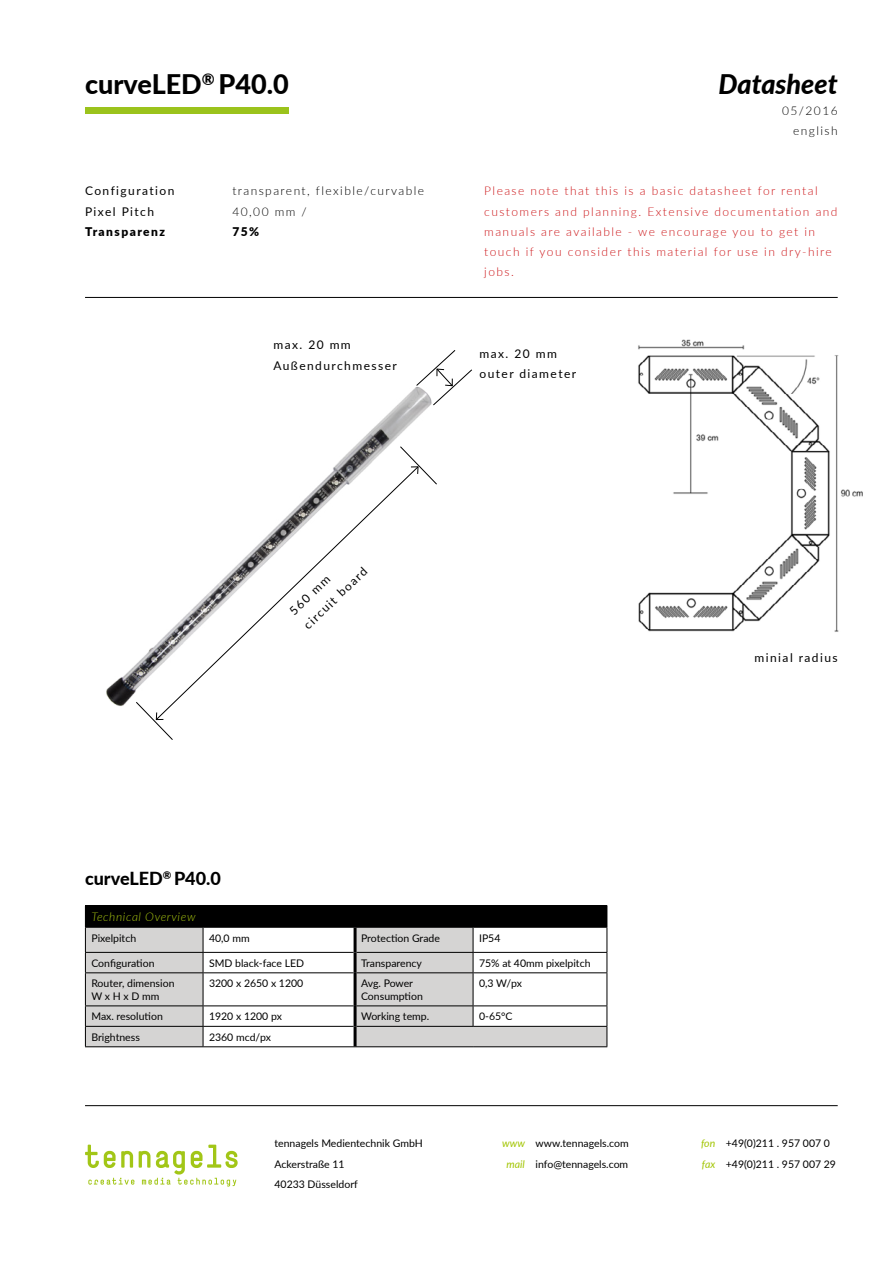
<style>
.page{position:relative;width:893px;height:1263px;background:#fff}
.page>*{position:absolute;margin:0;border:0;box-sizing:border-box;transform-origin:0 0}
.t1{font:800 27px "Lato";color:#000}
.t2{font:italic 800 27px "Lato";color:#000}
.t3{font:800 18px "Lato";color:#000}
.t4{font:300 12px/20.2px "Lato";letter-spacing:.12em;color:#cd171a}
.t5{font:12px/20.2px "Lato";letter-spacing:.12em;color:#000}
.t6{font:300 12px/20.2px "Lato";letter-spacing:.12em;color:#000}
.t7{font:italic 300 12px "Lato";letter-spacing:.05em;color:#aac811}
.t8{font:900 12px "Lato";letter-spacing:.12em;color:#000}
.t9{font:10.5px/20.2px "Lato";color:#000}
.t10{font:italic 10.5px/20.2px "Lato";color:#a2c502;text-align:center}
</style>
<div class="page">
<hr style="left:85px;top:1105px;width:753px;height:1px;background:#000">
<hr style="left:85px;top:297px;width:753px;height:1px;background:#000">
<svg style="left:85px;top:1144px;width:153px;height:42px"></svg>
<div style="left:85px;top:107px;width:204px;height:7px;background:#9bc31c"></div>
<img style="left:106px;top:387px;width:324px;height:319px">
<img style="left:638px;top:339px;width:225px;height:293px">
<svg style="left:416px;top:350px;width:56px;height:56px"></svg>
<svg style="left:155px;top:466px;width:264px;height:240px"></svg>
<svg style="left:399px;top:446px;width:38px;height:39px"></svg>
<svg style="left:135px;top:701px;width:39px;height:39px"></svg>
<div style="left:85px;top:906px;width:522px;height:21px;background:#000"></div>
<svg style="left:86px;top:928px;width:521px;height:118px;fill:#d5d4d3"></svg>
<hr style="left:85px;top:905px;width:118px;height:1px;background:#000">
<hr style="left:203px;top:905px;width:152px;height:1px;background:#000">
<hr style="left:355px;top:905px;width:118px;height:1px;background:#000">
<hr style="left:473px;top:905px;width:134px;height:1px;background:#000">
<hr style="left:85px;top:927px;width:118px;height:1px;background:#000">
<hr style="left:203px;top:927px;width:152px;height:1px;background:#000">
<hr style="left:355px;top:927px;width:118px;height:1px;background:#000">
<hr style="left:473px;top:927px;width:134px;height:1px;background:#000">
<hr style="left:85px;top:952px;width:118px;height:1px;background:#000">
<svg style="left:85px;top:927px;width:1px;height:45px"></svg>
<hr style="left:203px;top:952px;width:151px;height:1px;background:#000">
<svg style="left:203px;top:928px;width:1px;height:44px"></svg>
<hr style="left:357px;top:952px;width:116px;height:1px;background:#000">
<hr style="left:473px;top:952px;width:134px;height:1px;background:#000">
<svg style="left:473px;top:928px;width:1px;height:44px"></svg>
<svg style="left:607px;top:906px;width:1px;height:66px"></svg>
<hr style="left:85px;top:972px;width:118px;height:1px;background:#000">
<hr style="left:85px;top:973px;width:1px;height:32px;background:#000">
<hr style="left:203px;top:972px;width:151px;height:1px;background:#000">
<hr style="left:203px;top:973px;width:1px;height:32px;background:#000">
<hr style="left:357px;top:972px;width:116px;height:1px;background:#000">
<hr style="left:473px;top:972px;width:134px;height:1px;background:#000">
<hr style="left:473px;top:973px;width:1px;height:32px;background:#000">
<hr style="left:607px;top:973px;width:1px;height:32px;background:#000">
<hr style="left:85px;top:1005px;width:118px;height:1px;background:#000">
<hr style="left:203px;top:1005px;width:151px;height:1px;background:#000">
<hr style="left:357px;top:1005px;width:116px;height:1px;background:#000">
<hr style="left:473px;top:1005px;width:134px;height:1px;background:#000">
<svg style="left:473px;top:1006px;width:1px;height:20px"></svg>
<hr style="left:85px;top:1026px;width:118px;height:1px;background:#000">
<svg style="left:85px;top:1006px;width:1px;height:40px"></svg>
<hr style="left:203px;top:1026px;width:151px;height:1px;background:#000">
<svg style="left:203px;top:1006px;width:1px;height:40px"></svg>
<hr style="left:357px;top:1026px;width:116px;height:1px;background:#000">
<hr style="left:473px;top:1026px;width:134px;height:1px;background:#000">
<svg style="left:607px;top:1006px;width:1px;height:40px"></svg>
<hr style="left:85px;top:1046px;width:118px;height:1px;background:#000">
<hr style="left:203px;top:1046px;width:152px;height:1px;background:#000">
<hr style="left:355px;top:1046px;width:118px;height:1px;background:#000">
<hr style="left:473px;top:1046px;width:134px;height:1px;background:#000">
<hr style="left:354px;top:928px;width:3px;height:24px;background:#000">
<hr style="left:354px;top:952px;width:3px;height:21px;background:#000">
<hr style="left:354px;top:973px;width:3px;height:33px;background:#000">
<hr style="left:354px;top:1006px;width:3px;height:20px;background:#000">
<hr style="left:354px;top:1026px;width:3px;height:20px;background:#000">
<h1 class="t1" style="left:85px;top:65px;width:205px">curveLED<sup>®</sup> P40.0</h1>
<p class="t5" style="left:85px;top:180px;width:91px">Configuration<br>Pixel Pitch</p>
<p class="t8" style="left:85px;top:223px;width:81px">Transparenz</p>
<p class="t6" style="left:232px;top:181px;width:193px">transparent, flexible/curvable<br>40,00 mm /</p>
<p class="t8" style="left:232px;top:223px;width:28px">75%</p>
<p class="t5" style="left:273px;top:334px;width:125px">max. 20 mm<br>Außendurchmesser</p>
<h1 class="t2" style="left:719px;top:65px;width:121px">Datasheet</h1>
<p class="t6" style="left:782px;top:100px;width:57px;text-align:right">05/2016 english</p>
<p class="t4" style="left:484px;top:181px;width:355px">Please note that this is a basic datasheet for rental customers and planning. Extensive documentation and manuals are available - we encourage you to get in touch if you consider this material for use in dry-hire jobs.</p>
<p class="t5" style="left:479px;top:343px;width:98px">max. 20 mm outer diameter</p>
<p class="t5" style="left:284px;top:605px;width:85px;rotate:-44deg">560 mm circuit board</p>
<p class="t5" style="left:754px;top:647px;width:85px">minial radius</p>
<h2 class="t3" style="left:85px;top:865px;width:137px">curveLED<sup>®</sup> P40.0</h2>
<p class="t7" style="left:91px;top:909px;width:106px">Technical Overview</p>
<p class="t9" style="left:91px;top:927px;width:46px">Pixelpitch</p>
<p class="t9" style="left:209px;top:927px;width:42px">40,0 mm</p>
<p class="t9" style="left:361px;top:927px;width:80px">Protection Grade</p>
<p class="t9" style="left:479px;top:927px;width:23px">IP54</p>
<p class="t9" style="left:91px;top:952px;width:65px">Configuration</p>
<p class="t9" style="left:209px;top:952px;width:97px">SMD black-face LED</p>
<p class="t9" style="left:361px;top:952px;width:62px">Transparency</p>
<p class="t9" style="left:479px;top:952px;width:113px">75% at 40mm pixelpitch</p>
<p class="t9" style="left:91px;top:977px;width:85px;line-height:12.6px">Router, dimension<br>W x H x D mm</p>
<p class="t9" style="left:209px;top:973px;width:96px">3200 x 2650 x 1200</p>
<p class="t9" style="left:361px;top:977px;width:63px;line-height:12.6px">Avg. Power<br>Consumption</p>
<p class="t9" style="left:479px;top:973px;width:44px">0,3 W/px</p>
<p class="t9" style="left:91px;top:1006px;width:73px">Max. resolution</p>
<p class="t9" style="left:209px;top:1006px;width:74px">1920 x 1200 px</p>
<p class="t9" style="left:361px;top:1006px;width:70px">Working temp.</p>
<p class="t9" style="left:479px;top:1006px;width:35px">0-65°C</p>
<p class="t9" style="left:91px;top:1026px;width:50px">Brightness</p>
<p class="t9" style="left:209px;top:1026px;width:63px">2360 mcd/px</p>
<p class="t10" style="left:502px;top:1133px;width:24px">www mail</p>
<p class="t9" style="left:726px;top:1133px;width:112px">+49(0)211 . 957 007 0 +49(0)211 . 957 007 29</p>
<p class="t9" style="left:274px;top:1133px;width:150px">tennagels Medientechnik GmbH<br>Ackerstraße 11<br>40233 Düsseldorf</p>
<p class="t9" style="left:536px;top:1133px;width:95px">www.tennagels.com info@tennagels.com</p>
<p class="t10" style="left:701px;top:1133px;width:16px;text-align:left">fon fax</p>
</div>
